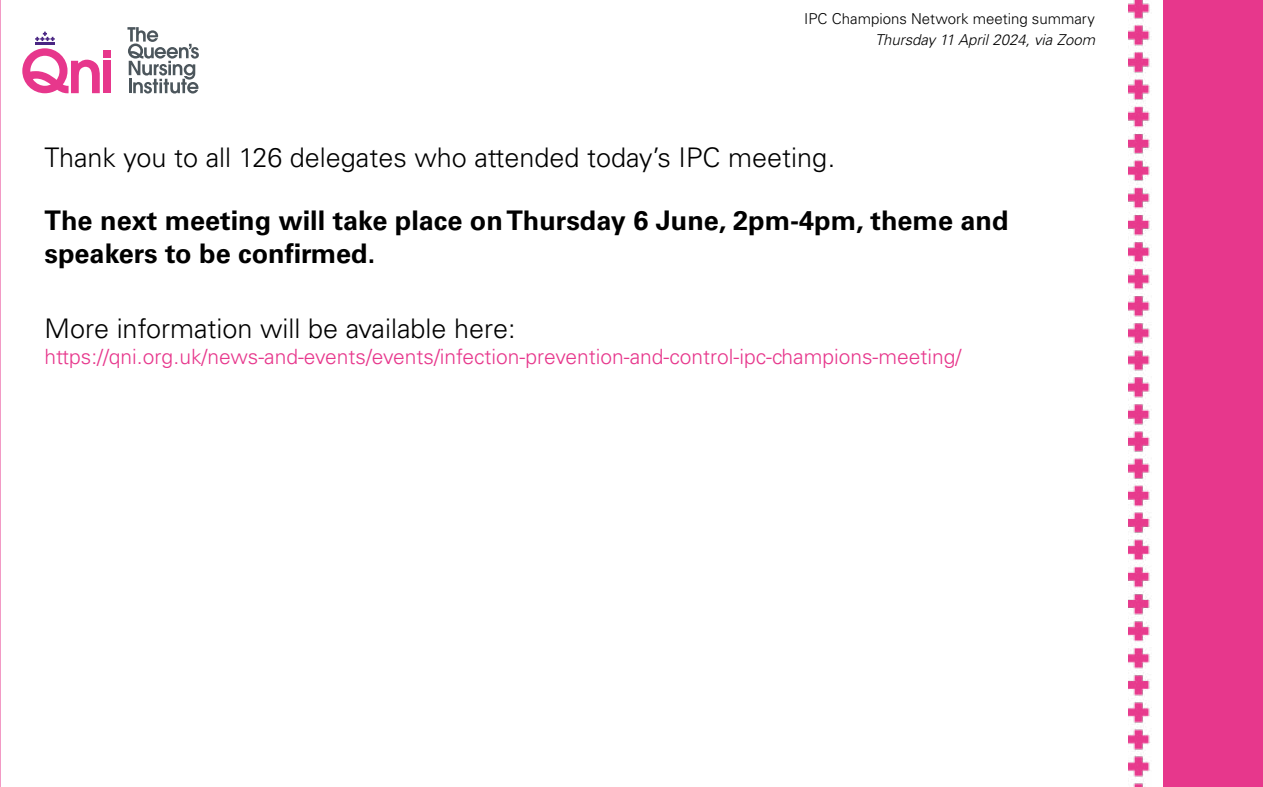
<style>
.page{position:relative;width:1263px;height:787px;background:#fff}
.page>*{position:absolute;margin:0;border:0;box-sizing:border-box;transform-origin:0 0}
.t1{font:300 27px "Univers LT Std";color:#000}
.t2{font:700 27px/32.4px "Univers LT Std";color:#000}
.t3{font:300 21px "Univers LT Std";color:#e7378c}
.t4{font:300 15px "Univers LT Std";color:#000}
.t5{font:italic 300 15px "Univers LT Std";color:#000}
</style>
<div class="page">
<svg style="left:22px;top:48px;width:78px;height:45px"></svg>
<div style="left:103px;top:51px;width:8px;height:7px;background:#e7378c"></div>
<div style="left:103px;top:61px;width:8px;height:32px;background:#e7378c"></div>
<svg style="left:35px;top:32px;width:20px;height:9px"></svg>
<hr style="left:35px;top:42px;width:20px;height:2px;background:#4a2683">
<svg style="left:127px;top:27px;width:72px;height:66px"></svg>
<div style="left:1163px;top:0;width:100px;height:787px;background:#e7378c"></div>
<img style="left:1128px;top:0;width:23px;height:787px">
<p class="t4" style="left:804px;top:13px;width:292px">IPC Champions Network meeting summary</p>
<p class="t5" style="left:875px;top:34px;width:221px">Thursday 11 April 2024, via Zoom</p>
<p class="t1" style="left:45px;top:147px;width:792px">Thank you to all 126 delegates who attended today’s IPC meeting.</p>
<p class="t2" style="left:45px;top:207px;width:965px">The next meeting will take place on Thursday 6 June, 2pm-4pm, theme and speakers to be confirmed.</p>
<p class="t1" style="left:45px;top:318px;width:472px">More information will be available here:</p>
<p class="t3" style="left:45px;top:348px;width:918px">https://qni.org.uk/news-and-events/events/infection-prevention-and-control-ipc-champions-meeting/</p>
</div>
